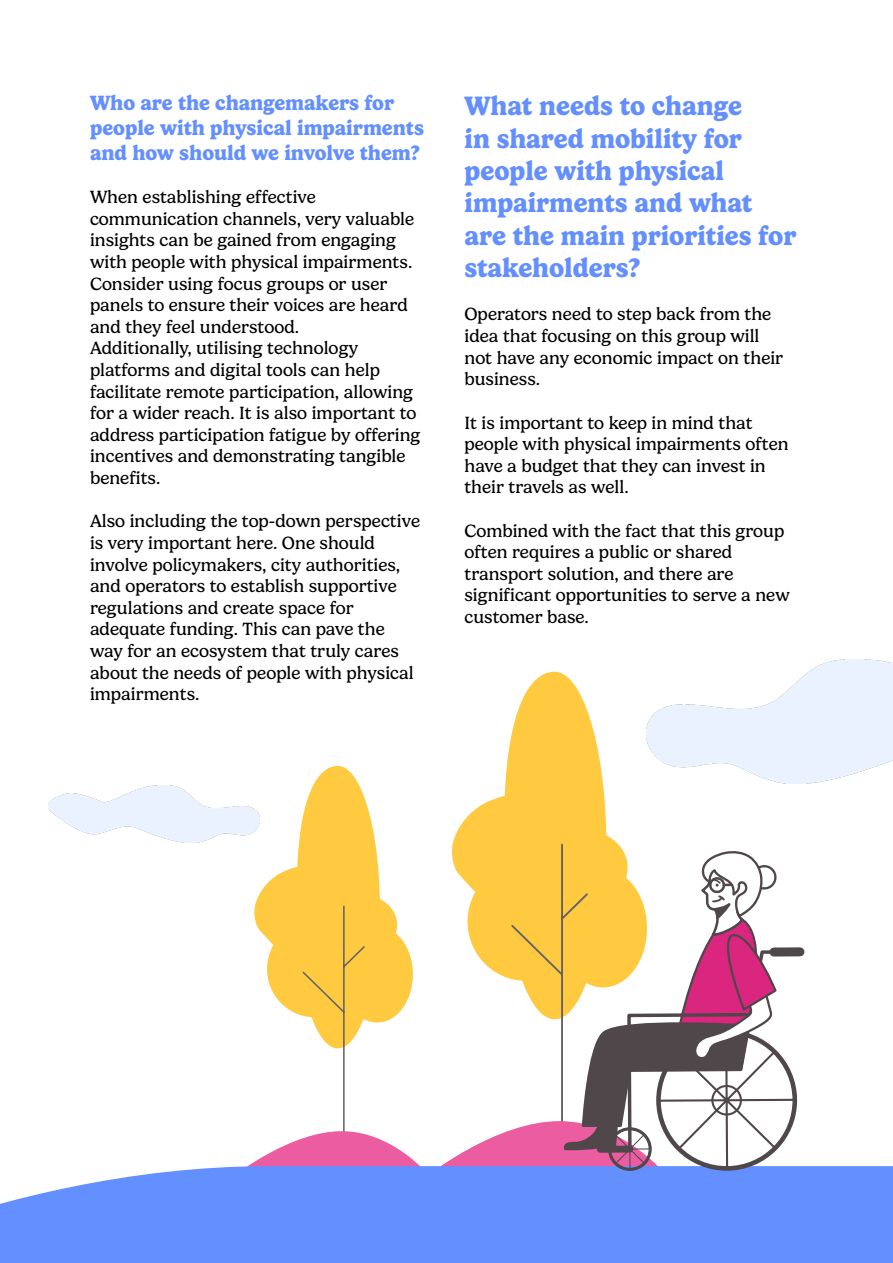
<style>
.page{position:relative;width:893px;height:1263px;background:#fff}
.page>*{position:absolute;margin:0;border:0;box-sizing:border-box;transform-origin:0 0}
.t1{font:700 27px/32.4px "Gelica";color:#648fff}
.t2{font:700 21px/25.2px "Gelica";letter-spacing:-.005em;color:#648fff}
.t3{font:18px/21.6px "Gelica";color:#000}
</style>
<div class="page">
<img style="left:797px;top:659px;width:96px;height:124px">
<img style="left:48px;top:785px;width:187px;height:57px">
<div style="left:0;top:1166px;width:893px;height:97px;background:#648fff"></div>
<div style="left:774px;top:947px;width:26px;height:9px;background:#4f474a"></div>
<svg style="left:235px;top:671px;width:562px;height:532px"></svg>
<p class="t2" style="left:90px;top:90px;width:336px">Who are the changemakers for people with physical impairments and how should we involve them?</p>
<p class="t3" style="left:90px;top:187px;width:332px">When establishing effective communication channels, very valuable insights can be gained from engaging with people with physical impairments.<br>Consider using focus groups or user panels to ensure their voices are heard and they feel understood.<br>Additionally, utilising technology platforms and digital tools can help facilitate remote participation, allowing for a wider reach. It is also important to address participation fatigue by offering incentives and demonstrating tangible benefits.</p>
<p class="t3" style="left:90px;top:511px;width:332px">Also including the top-down perspective is very important here. One should involve policymakers, city authorities, and operators to establish supportive regulations and create space for adequate funding. This can pave the way for an ecosystem that truly cares about the needs of people with physical impairments.</p>
<h1 class="t1" style="left:464px;top:90px;width:333px">What needs to change<br>in shared mobility for people with physical impairments and what are the main priorities for stakeholders?</h1>
<p class="t3" style="left:464px;top:304px;width:320px">Operators need to step back from the idea that focusing on this group will not have any economic impact on their business.</p>
<p class="t3" style="left:464px;top:412px;width:326px">It is important to keep in mind that people with physical impairments often have a budget that they can invest in their travels as well.</p>
<p class="t3" style="left:464px;top:520px;width:327px">Combined with the fact that this group often requires a public or shared transport solution, and there are significant opportunities to serve a new customer base.</p>
</div>
